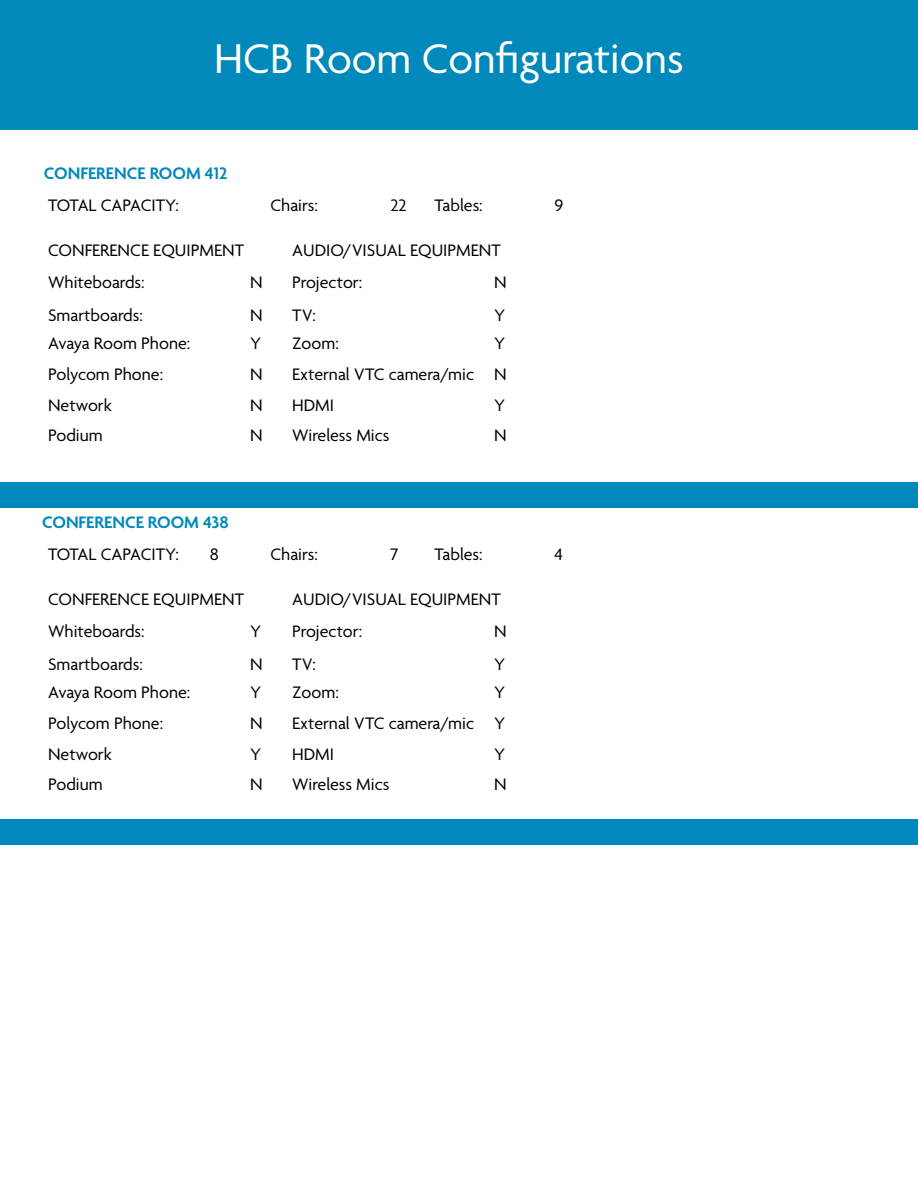
<style>
.page{position:relative;width:918px;height:1188px;background:#fff}
.page>*{position:absolute;margin:0;border:0;box-sizing:border-box;transform-origin:0 0}
.t1{font:45px "Agenda";color:#fff}
.t2{font:18px "Agenda";color:#000}
.t3{font:600 18px "Agenda";color:#0089ba}
</style>
<div class="page">
<div style="left:0;top:0;width:918px;height:130px;background:#0089ba"></div>
<div style="left:0;top:482px;width:918px;height:26px;background:#0089ba"></div>
<div style="left:0;top:819px;width:918px;height:26px;background:#0089ba"></div>
<h1 class="t1" style="left:214px;top:34px;width:471px">HCB Room Configurations</h1>
<p class="t3" style="left:44px;top:164px;width:185px">CONFERENCE ROOM 412</p>
<p class="t2" style="left:48px;top:196px;width:132px">TOTAL CAPACITY:</p>
<p class="t2" style="left:270px;top:196px;width:49px">Chairs:</p>
<p class="t2" style="left:390px;top:196px;width:18px">22</p>
<p class="t2" style="left:435px;top:196px;width:50px">Tables:</p>
<p class="t2" style="left:555px;top:196px;width:10px">9</p>
<p class="t2" style="left:48px;top:241px;width:197px">CONFERENCE EQUIPMENT</p>
<p class="t2" style="left:292px;top:241px;width:210px">AUDIO/VISUAL EQUIPMENT</p>
<p class="t2" style="left:48px;top:273px;width:98px">Whiteboards:</p>
<p class="t2" style="left:250px;top:273px;width:14px">N</p>
<p class="t2" style="left:292px;top:273px;width:72px">Projector:</p>
<p class="t2" style="left:494px;top:273px;width:14px">N</p>
<p class="t2" style="left:48px;top:306px;width:96px">Smartboards:</p>
<p class="t2" style="left:250px;top:306px;width:14px">N</p>
<p class="t2" style="left:292px;top:306px;width:25px">TV:</p>
<p class="t2" style="left:494px;top:306px;width:13px">Y</p>
<p class="t2" style="left:48px;top:334px;width:144px">Avaya Room Phone:</p>
<p class="t2" style="left:250px;top:334px;width:13px">Y</p>
<p class="t2" style="left:292px;top:334px;width:48px">Zoom:</p>
<p class="t2" style="left:494px;top:334px;width:13px">Y</p>
<p class="t2" style="left:48px;top:365px;width:117px">Polycom Phone:</p>
<p class="t2" style="left:250px;top:365px;width:14px">N</p>
<p class="t2" style="left:292px;top:365px;width:216px">External VTC camera/mic N</p>
<p class="t2" style="left:48px;top:396px;width:65px">Network</p>
<p class="t2" style="left:250px;top:396px;width:14px">N</p>
<p class="t2" style="left:292px;top:396px;width:43px">HDMI</p>
<p class="t2" style="left:494px;top:396px;width:13px">Y</p>
<p class="t2" style="left:48px;top:425px;width:56px">Podium</p>
<p class="t2" style="left:250px;top:425px;width:14px">N</p>
<p class="t2" style="left:292px;top:425px;width:99px">Wireless Mics</p>
<p class="t2" style="left:494px;top:425px;width:14px">N</p>
<p class="t3" style="left:42px;top:513px;width:188px">CONFERENCE ROOM 438</p>
<p class="t2" style="left:48px;top:544px;width:132px">TOTAL CAPACITY:</p>
<p class="t2" style="left:210px;top:544px;width:11px">8</p>
<p class="t2" style="left:270px;top:544px;width:49px">Chairs:</p>
<p class="t2" style="left:390px;top:544px;width:10px">7</p>
<p class="t2" style="left:435px;top:544px;width:50px">Tables:</p>
<p class="t2" style="left:555px;top:544px;width:10px">4</p>
<p class="t2" style="left:48px;top:590px;width:197px">CONFERENCE EQUIPMENT</p>
<p class="t2" style="left:292px;top:590px;width:210px">AUDIO/VISUAL EQUIPMENT</p>
<p class="t2" style="left:48px;top:621px;width:98px">Whiteboards:</p>
<p class="t2" style="left:250px;top:621px;width:13px">Y</p>
<p class="t2" style="left:292px;top:621px;width:72px">Projector:</p>
<p class="t2" style="left:494px;top:621px;width:14px">N</p>
<p class="t2" style="left:48px;top:654px;width:96px">Smartboards:</p>
<p class="t2" style="left:250px;top:654px;width:14px">N</p>
<p class="t2" style="left:292px;top:654px;width:25px">TV:</p>
<p class="t2" style="left:494px;top:654px;width:13px">Y</p>
<p class="t2" style="left:48px;top:682px;width:144px">Avaya Room Phone:</p>
<p class="t2" style="left:250px;top:682px;width:13px">Y</p>
<p class="t2" style="left:292px;top:682px;width:48px">Zoom:</p>
<p class="t2" style="left:494px;top:682px;width:13px">Y</p>
<p class="t2" style="left:48px;top:714px;width:117px">Polycom Phone:</p>
<p class="t2" style="left:250px;top:714px;width:14px">N</p>
<p class="t2" style="left:292px;top:714px;width:215px">External VTC camera/mic Y</p>
<p class="t2" style="left:48px;top:744px;width:65px">Network</p>
<p class="t2" style="left:250px;top:744px;width:13px">Y</p>
<p class="t2" style="left:292px;top:744px;width:43px">HDMI</p>
<p class="t2" style="left:494px;top:744px;width:13px">Y</p>
<p class="t2" style="left:48px;top:774px;width:56px">Podium</p>
<p class="t2" style="left:250px;top:774px;width:14px">N</p>
<p class="t2" style="left:292px;top:774px;width:99px">Wireless Mics</p>
<p class="t2" style="left:494px;top:774px;width:14px">N</p>
</div>
